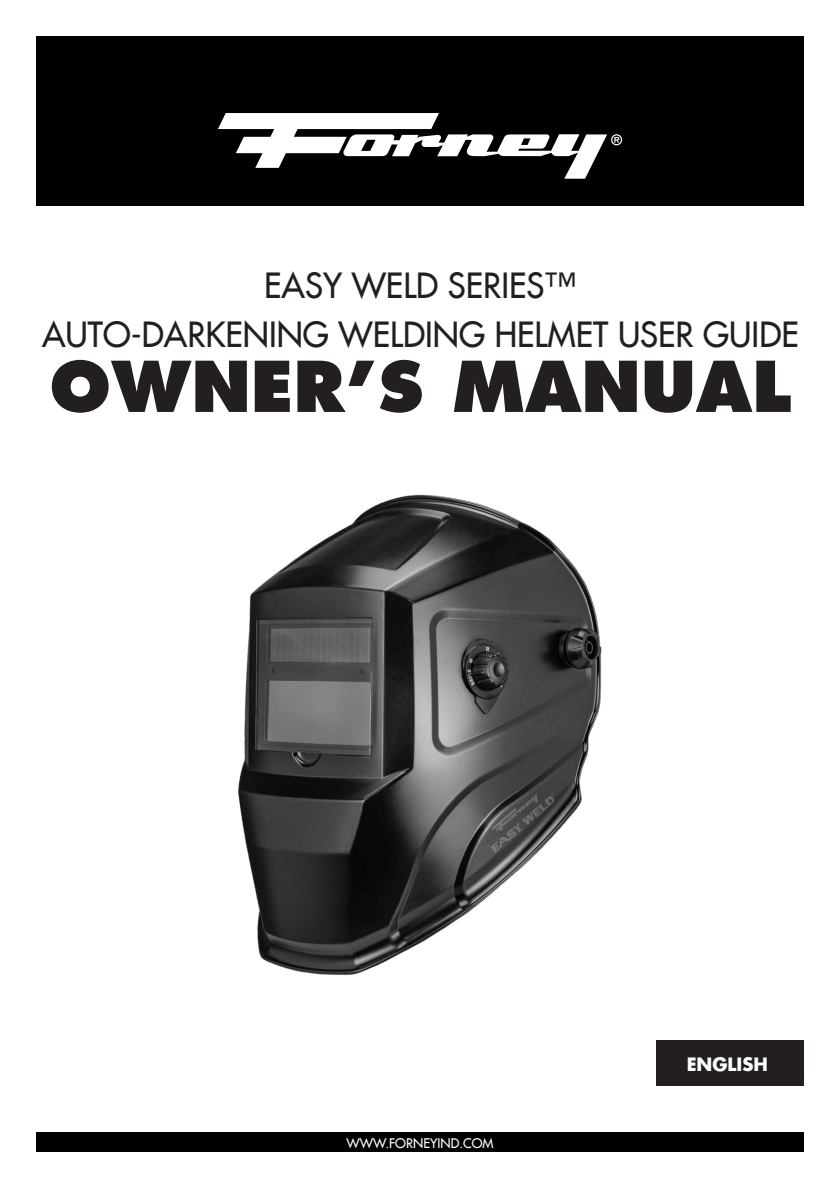
<style>
.page{position:relative;width:840px;height:1188px;background:#fff}
.page>*{position:absolute;margin:0;border:0;box-sizing:border-box;transform-origin:0 0}
.t1{font:800 68px "Futura LT";color:#231f20}
.t2{font:34px "Futura LT";color:#231f20}
.Drakes_Number_Style{font:700 18px "Futura LT";color:#fff}
.t3{font:13px "Futura LT";color:#fff}
</style>
<div class="page">
<div style="left:36px;top:36px;width:768px;height:169px;background:#000001"></div>
<svg style="left:218px;top:113px;width:404px;height:66px"></svg>
<img style="left:238px;top:494px;width:364px;height:482px">
<div style="left:36px;top:1133px;width:768px;height:19px;background:#000001"></div>
<div style="left:656px;top:1040px;width:148px;height:46px;background:#231f20"></div>
<p class="t2" style="left:264px;top:264px;width:313px">EASY WELD SERIES™</p>
<p class="t2" style="left:42px;top:312px;width:758px">AUTO-DARKENING WELDING HELMET USER GUIDE</p>
<p class="t1" style="left:49px;top:343px;width:743px">OWNER’S MANUAL</p>
<p class="t3" style="left:346px;top:1134px;width:149px">WWW.FORNEYIND.COM</p>
<p class="Drakes_Number_Style" style="left:686px;top:1052px;width:83px">ENGLISH</p>
</div>
